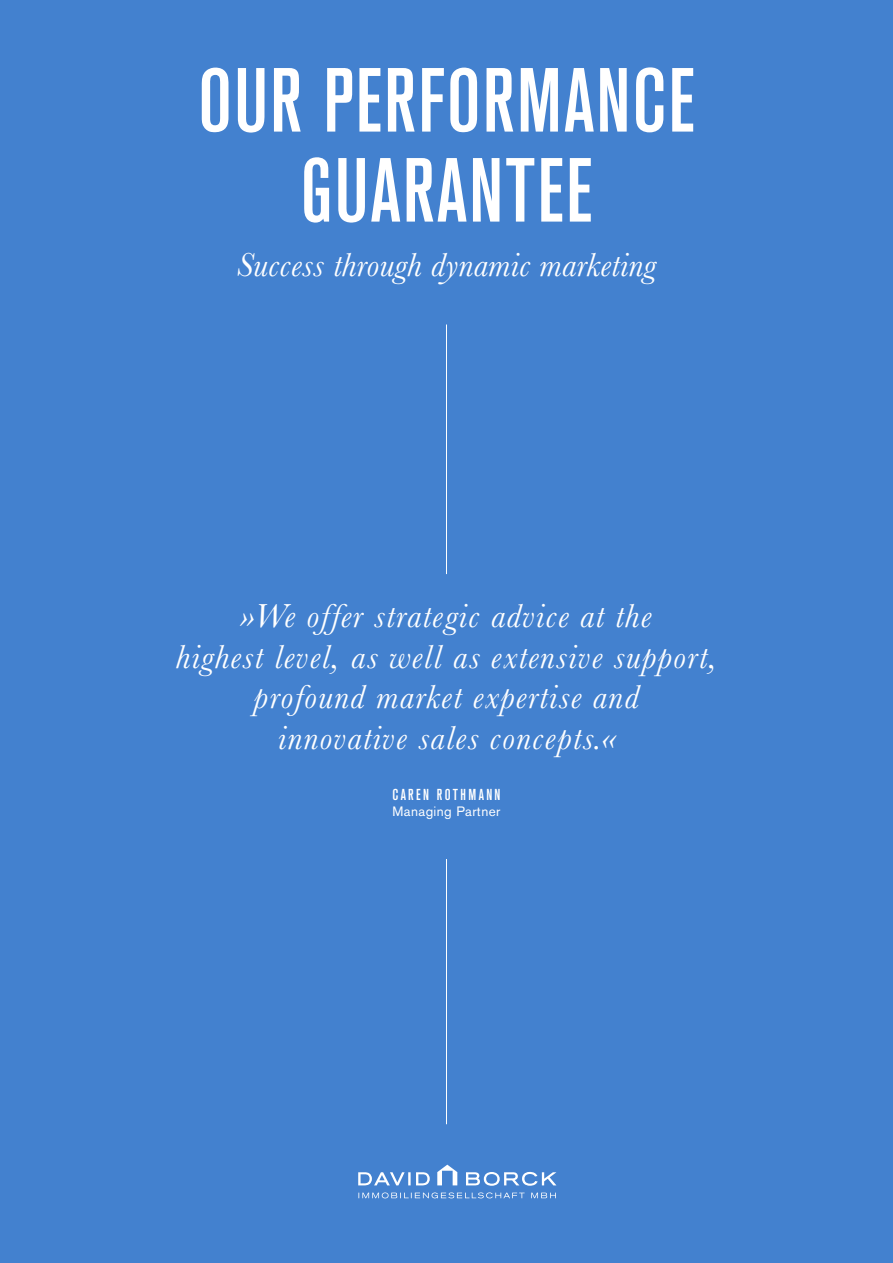
<style>
.page{position:relative;width:893px;height:1263px;background:#4381cf}
.page>*{position:absolute;margin:0;border:0;box-sizing:border-box;transform-origin:0 0}
.t1{font:500 condensed 90px/90px "Akzidenz Grotesk BQ";letter-spacing:.025em;color:#fff;text-align:center}
.t2{font:italic 34.5px/40.5px "Baskerville";letter-spacing:.04em;color:#fff;text-align:center}
.t3{font:italic 34.5px "Baskerville";letter-spacing:.01em;color:#fff}
.t4{font:500 condensed 15.75px "Akzidenz Grotesk BQ";letter-spacing:.15em;color:#fff}
.t5{font:13.5px "Akzidenz Grotesk BQ";letter-spacing:.03em;color:#fff}
</style>
<div class="page">
<svg style="left:358px;top:1164px;width:198px;height:22px"></svg>
<svg style="left:358px;top:1192px;width:198px;height:6px"></svg>
<hr style="left:446px;top:324px;width:1px;height:250px;background:#fff">
<hr style="left:446px;top:859px;width:1px;height:265px;background:#fff">
<h1 class="t1" style="left:198px;top:55px;width:498px">OUR PERFORMANCE<br>GUARANTEE</h1>
<p class="t3" style="left:237px;top:241px;width:421px">Success through dynamic marketing</p>
<p class="t2" style="left:176px;top:596px;width:542px">»We offer strategic advice at the<br>highest level, as well as extensive support, profound market expertise and<br>innovative sales concepts.«</p>
<p class="t4" style="left:392px;top:785px;width:110px">CAREN ROTHMANN</p>
<p class="t5" style="left:393px;top:804px;width:109px">Managing Partner</p>
</div>
